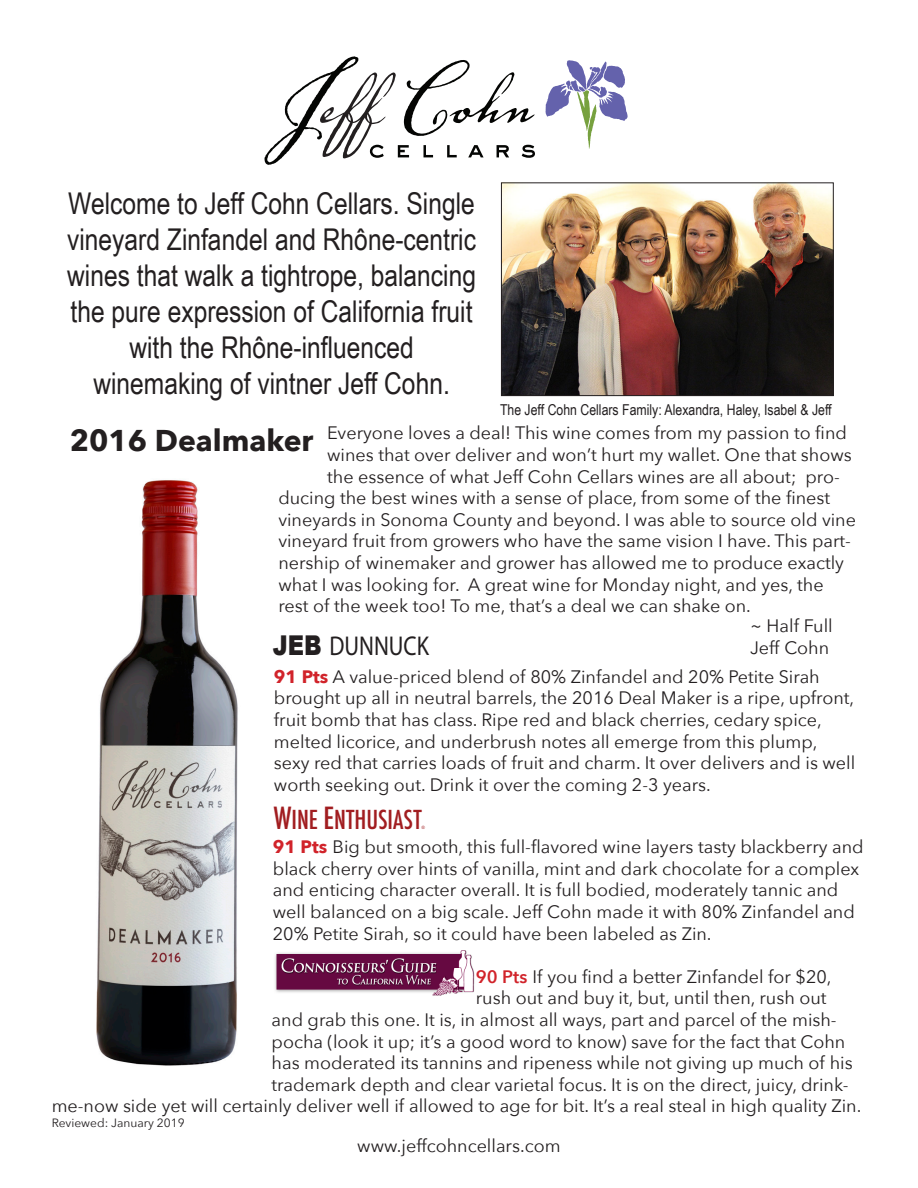
<style>
.page{position:relative;width:918px;height:1188px;background:#fff}
.page>*{position:absolute;margin:0;border:0;box-sizing:border-box;transform-origin:0 0}
.t1{font:30px/36px "Arial Narrow";color:#231f20;text-align:center}
.t2{font:700 30px "Avenir Next";color:#231f20}
.t3{font:27.3px "Myriad Pro";color:#231f20;scale:.83 1}
.t4{font:500 condensed 25.5px "Futura";color:#a11d20}
.t5{font:18px/21.6px "Avenir Next";color:#231f20}
.t6{font:15px "Arial Narrow";color:#231f20}
.t7{font:12px "Avenir Next";color:#231f20}
.t8{font:500 condensed 4.2px "Futura";color:#a11d20}
.s1{font-family:"Arial";font-weight:900}
.s2{font-weight:700;color:#d1232a}
.s3{font-size:29.7px}
.s4{font-weight:600;color:#d1232a}
</style>
<div class="page">
<svg style="left:264px;top:56px;width:271px;height:109px"></svg>
<svg style="left:545px;top:60px;width:83px;height:89px"></svg>
<img style="left:503px;top:184px;width:329px;height:210px">
<div style="left:501px;top:182px;width:333px;height:214px;border:1px solid #231f20"></div>
<img style="left:275px;top:950px;width:200px;height:46px">
<img style="left:96px;top:480px;width:142px;height:586px">
<p class="t1" style="left:67px;top:184px;width:410px">Welcome to Jeff Cohn Cellars. Single vineyard Zinfandel and Rhône-centric wines that walk a tightrope, balancing the pure expression of California fruit with the Rhône-influenced</p>
<p class="t1" style="left:93px;top:364px;width:358px">winemaking of vintner Jeff Cohn.</p>
<p class="t6" style="left:500px;top:398px;width:333px">The Jeff Cohn Cellars Family: Alexandra, Haley, Isabel &amp; Jeff</p>
<p class="t5" style="left:327px;top:422px;width:521px">Everyone loves a deal! This wine comes from my passion to find</p>
<p class="t5" style="left:327px;top:443px;width:526px">wines that over deliver and won’t hurt my wallet. One that shows</p>
<p class="t5" style="left:327px;top:465px;width:514px">the essence of what Jeff Cohn Cellars wines are all about; pro-</p>
<p class="t5" style="left:278px;top:486px;width:553px">ducing the best wines with a sense of place, from some of the finest</p>
<p class="t5" style="left:278px;top:508px;width:579px">vineyards in Sonoma County and beyond. I was able to source old vine</p>
<p class="t5" style="left:278px;top:530px;width:574px">vineyard fruit from growers who have the same vision I have. This part-</p>
<p class="t5" style="left:278px;top:551px;width:567px">nership of winemaker and grower has allowed me to produce exactly</p>
<p class="t5" style="left:278px;top:573px;width:547px">what I was looking for. A great wine for Monday night, and yes, the</p>
<p class="t5" style="left:278px;top:594px;width:474px">rest of the week too! To me, that’s a deal we can shake on.</p>
<p class="t5" style="left:750px;top:615px;width:84px">~ Half Full</p>
<p class="t5" style="left:750px;top:636px;width:81px">Jeff Cohn</p>
<p class="t2" style="left:70px;top:415px;width:245px">2016 Dealmaker</p>
<p class="t3" style="left:273px;top:629px;width:190px"><span class="s1">JEB</span> DUNNUCK</p>
<p class="t5" style="left:274px;top:665px;width:583px"><span class="s2">91 Pts</span> A value-priced blend of 80% Zinfandel and 20% Petite Sirah brought up all in neutral barrels, the 2016 Deal Maker is a ripe, upfront, fruit bomb that has class. Ripe red and black cherries, cedary spice, melted licorice, and underbrush notes all emerge from this plump, sexy red that carries loads of fruit and charm. It over delivers and is well worth seeking out. Drink it over the coming 2-3 years.</p>
<p class="t4" style="left:274px;top:803px;width:149px"><span class="s3">W</span>INE <span class="s3">E</span>NTHUSIAST</p>
<p class="t8" style="left:422px;top:825px;width:5px">®</p>
<p class="t5" style="left:273px;top:835px;width:592px"><span class="s2">91 Pts</span> Big but smooth, this full-flavored wine layers tasty blackberry and black cherry over hints of vanilla, mint and dark chocolate for a complex and enticing character overall. It is full bodied, moderately tannic and well balanced on a big scale. Jeff Cohn made it with 80% Zinfandel and 20% Petite Sirah, so it could have been labeled as Zin.</p>
<p class="t5" style="left:476px;top:965px;width:357px"><span class="s4">90 Pts</span> If you find a better Zinfandel for $20,</p>
<p class="t5" style="left:476px;top:987px;width:352px">rush out and buy it, but, until then, rush out</p>
<p class="t5" style="left:272px;top:1008px;width:567px">and grab this one. It is, in almost all ways, part and parcel of the mish-</p>
<p class="t5" style="left:272px;top:1030px;width:575px">pocha (look it up; it’s a good word to know) save for the fact that Cohn</p>
<p class="t5" style="left:272px;top:1051px;width:583px">has moderated its tannins and ripeness while not giving up much of his</p>
<p class="t5" style="left:272px;top:1073px;width:578px">trademark depth and clear varietal focus. It is on the direct, juicy, drink-</p>
<p class="t5" style="left:52px;top:1095px;width:811px">me-now side yet will certainly deliver well if allowed to age for bit. It’s a real steal in high quality Zin.</p>
<p class="t7" style="left:52px;top:1112px;width:135px">Reviewed: January 2019</p>
<p class="t5" style="left:357px;top:1134px;width:205px">www.jeffcohncellars.com</p>
</div>
